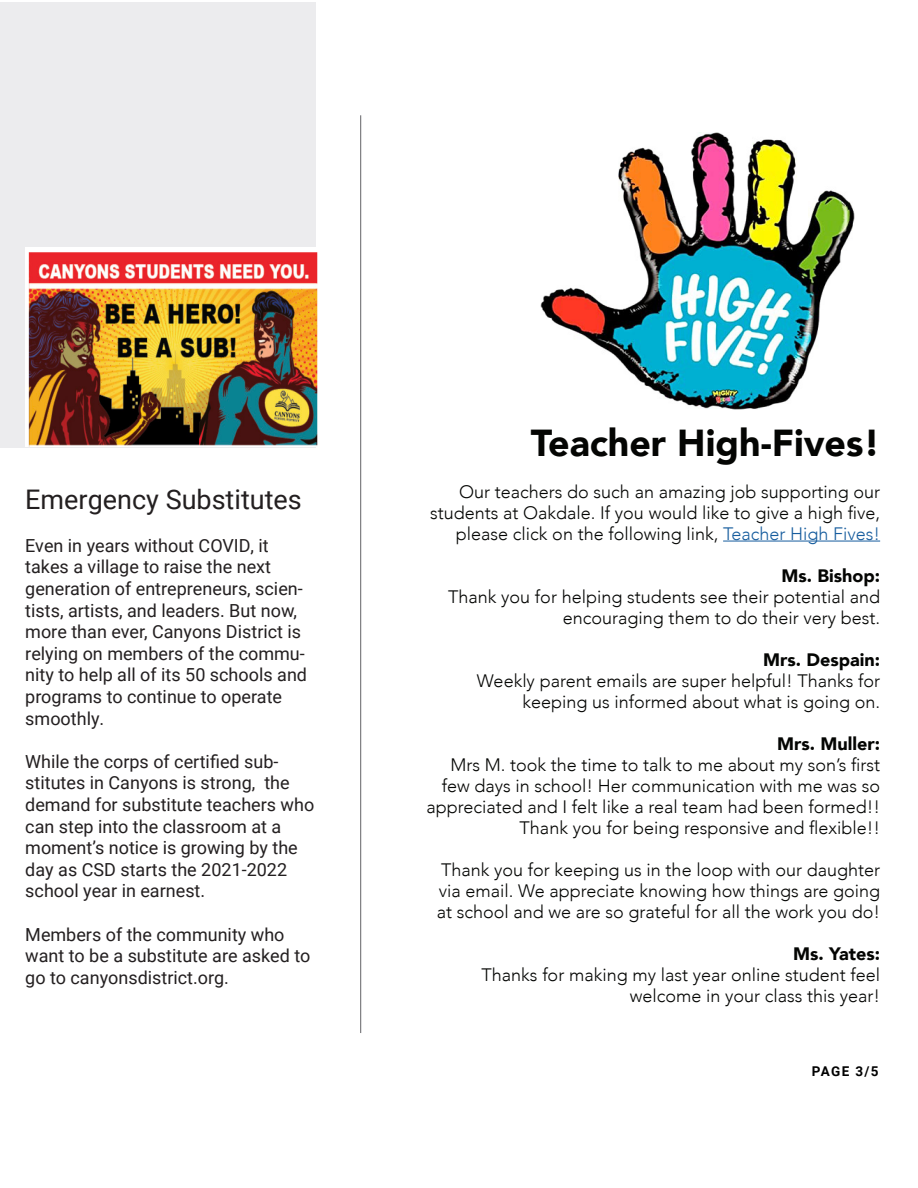
<style>
.page{position:relative;width:918px;height:1188px;background:#fff}
.page>*{position:absolute;margin:0;border:0;box-sizing:border-box;transform-origin:0 0}
.Body_text_1_-_left{font:900 37.5px "Avenir";color:#040503}
.t1{font:27px "Roboto";color:#231f20}
.Body_text_1_-_left-2{font:300 18px/21px "Avenir";color:#040503;text-align:right}
.t2{font:18px/21.6px "Roboto";color:#231f20}
.Body_text_1_-_left-3{font:900 18px "Avenir";color:#040503}
.Heading_3_-_right{font:700 13.5px "Roboto";color:#000}
.s1{color:#175d9e}
</style>
<div class="page">
<div style="left:0;top:2px;width:316px;height:445px;background:#ececee"></div>
<hr style="left:360px;top:115px;width:1px;height:918px;background:#636366">
<hr style="left:723px;top:541px;width:157px;height:1px;background:#175d9e">
<img style="left:26px;top:247px;width:292px;height:199px">
<img style="left:540px;top:133px;width:315px;height:276px">
<p class="t1" style="left:25px;top:480px;width:278px">Emergency Substitutes</p>
<p class="t2" style="left:25px;top:534px;width:283px">Even in years without COVID, it takes a village to raise the next generation of entrepreneurs, scien&shy;tists, artists, and leaders. But now, more than ever, Canyons District is relying on members of the commu&shy;nity to help all of its 50 schools and programs to continue to operate smoothly.</p>
<p class="t2" style="left:25px;top:750px;width:291px">While the corps of certified sub&shy;stitutes in Canyons is strong, the demand for substitute teachers who can step into the classroom at a moment’s notice is growing by the day as CSD starts the 2021-2022 school year in earnest.</p>
<p class="t2" style="left:25px;top:923px;width:287px">Members of the community who want to be a substitute are asked to go to canyonsdistrict.org.</p>
<p class="Body_text_1_-_left" style="left:531px;top:411px;width:351px">Teacher High-Fives!</p>
<p class="Body_text_1_-_left-2" style="left:430px;top:481px;width:451px">Our teachers do such an amazing job supporting our students at Oakdale. If you would like to give a high five, please click on the following link, <span class="s1">Teacher High Fives!</span></p>
<p class="Body_text_1_-_left-3" style="left:782px;top:560px;width:100px">Ms. Bishop:</p>
<p class="Body_text_1_-_left-2" style="left:448px;top:586px;width:433px">Thank you for helping students see their potential and encouraging them to do their very best.</p>
<p class="Body_text_1_-_left-3" style="left:763px;top:644px;width:118px">Mrs. Despain:</p>
<p class="Body_text_1_-_left-2" style="left:477px;top:670px;width:405px">Weekly parent emails are super helpful! Thanks for</p>
<p class="Body_text_1_-_left-2" style="left:523px;top:691px;width:359px">keeping us informed about what is going on.</p>
<p class="Body_text_1_-_left-3" style="left:777px;top:728px;width:104px">Mrs. Muller:</p>
<p class="Body_text_1_-_left-2" style="left:427px;top:754px;width:455px">Mrs M. took the time to talk to me about my son’s first few days in school! Her communication with me was so appreciated and I felt like a real team had been formed!!<br>Thank you for being responsive and flexible!!</p>
<p class="Body_text_1_-_left-2" style="left:437px;top:859px;width:445px;text-align:justify">Thank you for keeping us in the loop with our daughter via email. We appreciate knowing how things are going at school and we are so grateful for all the work you do!</p>
<p class="Body_text_1_-_left-3" style="left:793px;top:938px;width:88px">Ms. Yates:</p>
<p class="Body_text_1_-_left-2" style="left:482px;top:964px;width:400px">Thanks for making my last year online student feel</p>
<p class="Body_text_1_-_left-2" style="left:630px;top:985px;width:252px">welcome in your class this year!</p>
<p class="Heading_3_-_right" style="left:812px;top:1061px;width:68px">PAGE 3/5</p>
</div>
